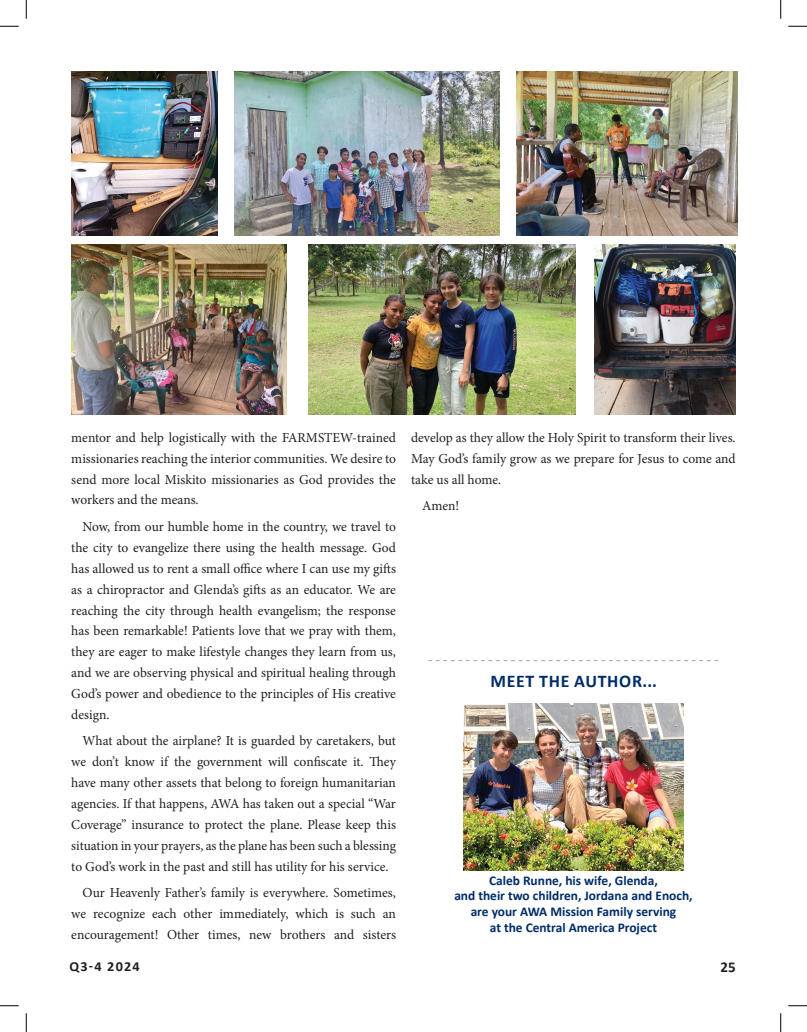
<style>
.page{position:relative;width:807px;height:1032px;background:#fff}
.page>*{position:absolute;margin:0;border:0;box-sizing:border-box;transform-origin:0 0}
.t1{font:700 17.88px "Calibri";letter-spacing:.04em;color:#002d68}
.t2{font:700 15px "Calibri";color:#231f20}
.t3{font:13.75px/20.9px "Minion Pro";letter-spacing:-.005em;color:#231f20;text-align:justify}
.t4{font:700 13.75px "Calibri";letter-spacing:.08em;color:#231f20;scale:1.04 1}
.t5{font:700 13.38px/15.6px "Calibri";color:#002d68;text-align:center}
</style>
<div class="page">
<svg style="left:428px;top:660px;width:289px;height:1px"></svg>
<img style="left:463px;top:703px;width:219px;height:167px">
<img style="left:71px;top:71px;width:147px;height:164px">
<img style="left:594px;top:244px;width:141px;height:170px">
<img style="left:516px;top:71px;width:221px;height:164px">
<img style="left:72px;top:244px;width:214px;height:170px">
<img style="left:308px;top:244px;width:267px;height:170px">
<img style="left:235px;top:71px;width:264px;height:164px">
<svg style="left:0;top:25px;width:19px;height:2px"></svg>
<svg style="left:788px;top:25px;width:18px;height:2px"></svg>
<svg style="left:0;top:1005px;width:19px;height:1px"></svg>
<svg style="left:788px;top:1005px;width:18px;height:1px"></svg>
<svg style="left:25px;top:0;width:2px;height:19px"></svg>
<svg style="left:25px;top:1013px;width:2px;height:18px"></svg>
<svg style="left:780px;top:0;width:1px;height:19px"></svg>
<svg style="left:780px;top:1013px;width:1px;height:18px"></svg>
<p class="t3" style="left:71px;top:427px;width:326px">mentor and help logistically with the FARMSTEW-trained missionaries reaching the interior communities. We desire to send more local Miskito missionaries as God provides the workers and the means.</p>
<p class="t3" style="left:71px;top:516px;width:326px;text-indent:11px">Now, from our humble home in the country, we travel to the city to evangelize there using the health message. God has allowed us to rent a small office where I can use my gifts as a chiropractor and Glenda’s gifts as an educator. We are reaching the city through health evangelism; the response has been remarkable! Patients love that we pray with them, they are eager to make lifestyle changes they learn from us, and we are observing physical and spiritual healing through God’s power and obedience to the principles of His creative design.</p>
<p class="t3" style="left:71px;top:730px;width:326px;text-indent:11px">What about the airplane? It is guarded by caretakers, but we don’t know if the government will confiscate it. They have many other assets that belong to foreign humanitarian agencies. If that happens, AWA has taken out a special “War Coverage” insurance to protect the plane. Please keep this situation in your prayers, as the plane has been such a blessing to God’s work in the past and still has utility for his service.</p>
<p class="t3" style="left:71px;top:882px;width:326px;text-indent:11px">Our Heavenly Father’s family is everywhere. Sometimes, we recognize each other immediately, which is such an encouragement! Other times, new brothers and sisters</p>
<p class="t3" style="left:411px;top:427px;width:326px">develop as they allow the Holy Spirit to transform their lives.<br>May God’s family grow as we prepare for Jesus to come and take us all home.</p>
<p class="t3" style="left:422px;top:495px;width:39px">Amen!</p>
<h1 class="t1" style="left:490px;top:668px;width:168px">MEET THE AUTHOR...</h1>
<p class="t5" style="left:454px;top:872px;width:240px">Caleb Runne, his wife, Glenda,<br>and their two children, Jordana and Enoch, are your AWA Mission Family serving<br>at the Central America Project</p>
<p class="t4" style="left:69px;top:956px;width:69px">Q3-4 2024</p>
<p class="t2" style="left:720px;top:956px;width:17px">25</p>
<p class="t2" style="left:71px;top:956px;width:17px">25</p>
</div>
